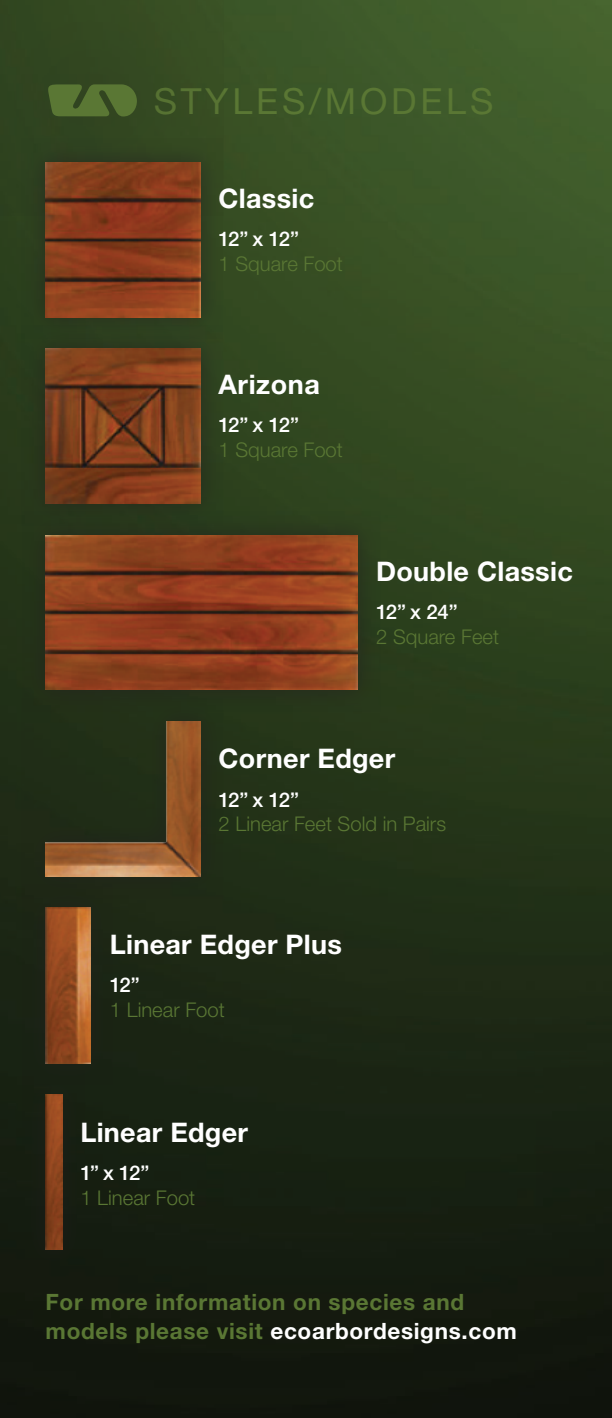
<style>
.page{position:relative;width:612px;height:1418px;background:#fff}
.page>*{position:absolute;margin:0;border:0;box-sizing:border-box;transform-origin:0 0}
.t1{font:36px "Helvetica Neue";letter-spacing:.105em;color:#5a7734}
.t2{font:700 27px "Helvetica Neue";letter-spacing:.01em;color:#fff}
.t3{font:700 22.5px/29.2px "Helvetica Neue";letter-spacing:.03em;color:#5a7734}
.t4{font:300 20.25px "Helvetica Neue";color:#5a7734}
.t5{font:500 20.25px "Helvetica Neue";letter-spacing:-.07em;color:#fff}
.s1{color:#fff}
</style>
<div class="page">
<img style="left:0;top:0;width:611px;height:1418px">
<div style="left:0;top:0;width:224px;height:216px;background:#344921"></div>
<svg style="left:48px;top:84px;width:89px;height:33px"></svg>
<div style="left:536px;top:1121px;width:75px;height:253px;background:#151c10"></div>
<div style="left:22px;top:138px;width:201px;height:201px;background:#2e4020"></div>
<img style="left:46px;top:162px;width:155px;height:155px">
<div style="left:22px;top:511px;width:358px;height:200px;background:#27351b"></div>
<img style="left:46px;top:535px;width:312px;height:155px">
<div style="left:22px;top:325px;width:201px;height:201px;background:#293a1c"></div>
<img style="left:46px;top:348px;width:155px;height:155px">
<div style="left:22px;top:697px;width:201px;height:201px;background:#202d17"></div>
<img style="left:46px;top:721px;width:155px;height:155px">
<div style="left:22px;top:883px;width:91px;height:201px;background:#1b2415"></div>
<img style="left:46px;top:907px;width:44px;height:156px">
<div style="left:22px;top:1070px;width:62px;height:199px;background:#171e12"></div>
<img style="left:46px;top:1094px;width:16px;height:155px">
<h1 class="t1" style="left:154px;top:80px;width:341px">STYLES/MODELS</h1>
<h2 class="t2" style="left:218px;top:182px;width:97px">Classic</h2>
<p class="t5" style="left:218px;top:227px;width:82px">12” x 12”</p>
<p class="t4" style="left:218px;top:251px;width:126px">1 Square Foot</p>
<h2 class="t2" style="left:218px;top:368px;width:103px">Arizona</h2>
<p class="t5" style="left:218px;top:413px;width:82px">12” x 12”</p>
<p class="t4" style="left:218px;top:437px;width:126px">1 Square Foot</p>
<h2 class="t2" style="left:376px;top:555px;width:198px">Double Classic</h2>
<p class="t5" style="left:376px;top:600px;width:83px">12” x 24”</p>
<p class="t4" style="left:376px;top:624px;width:124px">2 Square Feet</p>
<h2 class="t2" style="left:218px;top:742px;width:178px">Corner Edger</h2>
<p class="t5" style="left:218px;top:787px;width:82px">12” x 12”</p>
<p class="t4" style="left:218px;top:811px;width:229px">2 Linear Feet Sold in Pairs</p>
<h2 class="t2" style="left:110px;top:927px;width:233px">Linear Edger Plus</h2>
<p class="t5" style="left:110px;top:972px;width:31px">12”</p>
<p class="t4" style="left:110px;top:997px;width:116px">1 Linear Foot</p>
<h2 class="t2" style="left:80px;top:1115px;width:169px">Linear Edger</h2>
<p class="t5" style="left:80px;top:1161px;width:71px">1” x 12”</p>
<p class="t4" style="left:80px;top:1185px;width:116px">1 Linear Foot</p>
<p class="t3" style="left:46px;top:1286px;width:472px">For more information on species and models please visit <span class="s1">ecoarbordesigns.com</span></p>
</div>
